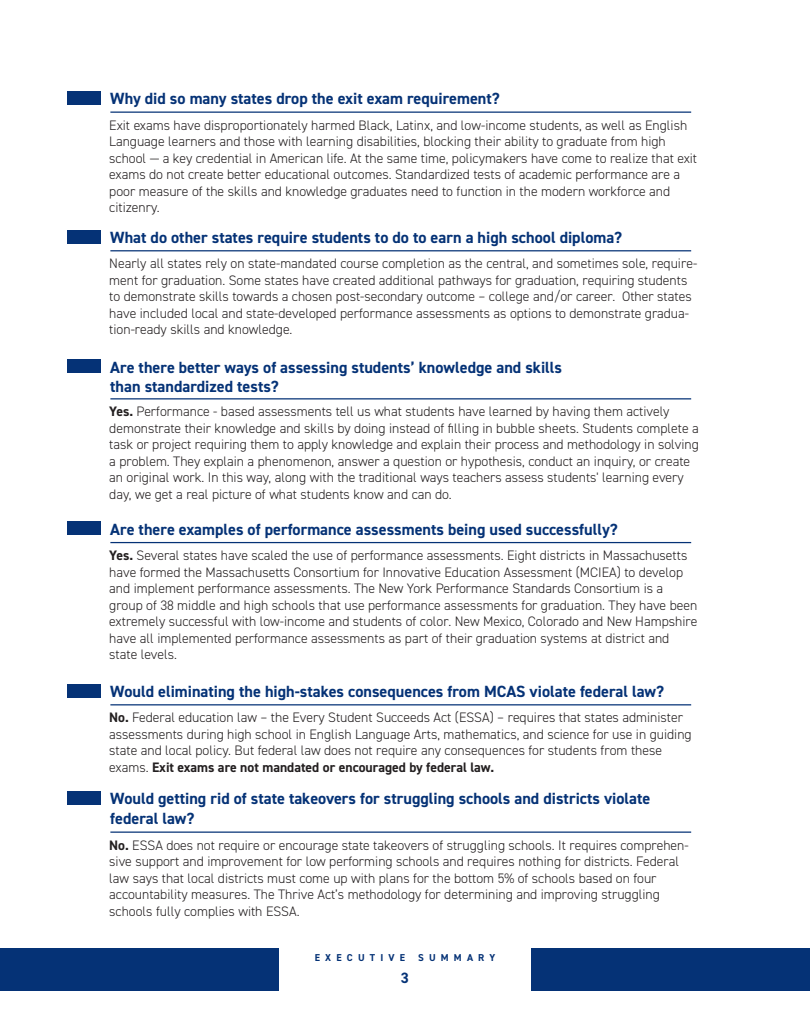
<style>
.page{position:relative;width:810px;height:1035px;background:#fff}
.page>*{position:absolute;margin:0;border:0;box-sizing:border-box;transform-origin:0 0}
.t1{font:700 16.25px/19.5px "DIN2014";color:#053276}
.t2{font:700 15px "DIN2014";color:#053276}
.t3{font:300 13.75px/16.5px "DIN2014";color:#231f20}
.t4{font:700 10px "DIN2014";letter-spacing:.52em;color:#053276}
.s1{font-weight:700}
</style>
<div class="page">
<div style="left:1px;top:949px;width:278px;height:42px;background:#053276"></div>
<div style="left:531px;top:949px;width:278px;height:42px;background:#053276"></div>
<div style="left:68px;top:91px;width:33px;height:14px;background:#053276"></div>
<hr style="left:110px;top:112px;width:581px;height:1px;background:#053276">
<div style="left:68px;top:230px;width:33px;height:13px;background:#053276"></div>
<hr style="left:110px;top:250px;width:581px;height:1px;background:#053276">
<div style="left:68px;top:522px;width:33px;height:13px;background:#053276"></div>
<hr style="left:110px;top:542px;width:581px;height:1px;background:#053276">
<div style="left:68px;top:684px;width:33px;height:13px;background:#053276"></div>
<hr style="left:110px;top:704px;width:581px;height:1px;background:#053276">
<div style="left:68px;top:791px;width:33px;height:13px;background:#053276"></div>
<hr style="left:110px;top:832px;width:581px;height:1px;background:#053276">
<div style="left:68px;top:359px;width:33px;height:14px;background:#053276"></div>
<hr style="left:110px;top:398px;width:581px;height:1px;background:#053276">
<p class="t1" style="left:110px;top:89px;width:391px">Why did so many states drop the exit exam requirement?</p>
<p class="t3" style="left:109px;top:117px;width:589px">Exit exams have disproportionately harmed Black, Latinx, and low-income students, as well as English Language learners and those with learning disabilities, blocking their ability to graduate from high school — a key credential in American life. At the same time, policymakers have come to realize that exit exams do not create better educational outcomes. Standardized tests of academic performance are a poor measure of the skills and knowledge graduates need to function in the modern workforce and citizenry.</p>
<p class="t1" style="left:110px;top:228px;width:513px">What do other states require students to do to earn a high school diploma?</p>
<p class="t3" style="left:109px;top:256px;width:589px">Nearly all states rely on state-mandated course completion as the central, and sometimes sole, require&shy;ment for graduation. Some states have created additional pathways for graduation, requiring students to demonstrate skills towards a chosen post-secondary outcome – college and/or career. Other states have included local and state-developed performance assessments as options to demonstrate gradua&shy;tion-ready skills and knowledge.</p>
<p class="t1" style="left:110px;top:357px;width:453px">Are there better ways of assessing students’ knowledge and skills than standardized tests?</p>
<p class="t3" style="left:109px;top:404px;width:591px"><span class="s1">Yes.</span> Performance - based assessments tell us what students have learned by having them actively demonstrate their knowledge and skills by doing instead of filling in bubble sheets. Students complete a task or project requiring them to apply knowledge and explain their process and methodology in solving a problem. They explain a phenomenon, answer a question or hypothesis, conduct an inquiry, or create an original work. In this way, along with the traditional ways teachers assess students' learning every day, we get a real picture of what students know and can do.</p>
<p class="t1" style="left:110px;top:519px;width:509px">Are there examples of performance assessments being used successfully?</p>
<p class="t3" style="left:109px;top:547px;width:590px"><span class="s1">Yes.</span> Several states have scaled the use of performance assessments. Eight districts in Massachusetts have formed the Massachusetts Consortium for Innovative Education Assessment (MCIEA) to develop and implement performance assessments. The New York Performance Standards Consortium is a group of 38 middle and high schools that use performance assessments for graduation. They have been extremely successful with low-income and students of color. New Mexico, Colorado and New Hampshire have all implemented performance assessments as part of their graduation systems at district and state levels.</p>
<p class="t1" style="left:110px;top:682px;width:555px">Would eliminating the high-stakes consequences from MCAS violate federal law?</p>
<p class="t3" style="left:109px;top:710px;width:584px"><span class="s1">No.</span> Federal education law – the Every Student Succeeds Act (ESSA) – requires that states administer assessments during high school in English Language Arts, mathematics, and science for use in guiding state and local policy. But federal law does not require any consequences for students from these exams. <span class="s1">Exit exams are not mandated or encouraged by federal law.</span></p>
<p class="t1" style="left:110px;top:789px;width:542px">Would getting rid of state takeovers for struggling schools and districts violate federal law?</p>
<p class="t3" style="left:109px;top:837px;width:581px"><span class="s1">No.</span> ESSA does not require or encourage state takeovers of struggling schools. It requires comprehen&shy;sive support and improvement for low performing schools and requires nothing for districts. Federal law says that local districts must come up with plans for the bottom 5% of schools based on four accountability measures. The Thrive Act’s methodology for determining and improving struggling schools fully complies with ESSA.</p>
<p class="t4" style="left:315px;top:951px;width:92px">EXECUTIVE</p>
<p class="t4" style="left:418px;top:951px;width:79px">SUMMARY</p>
<p class="t2" style="left:401px;top:968px;width:10px">3</p>
</div>
